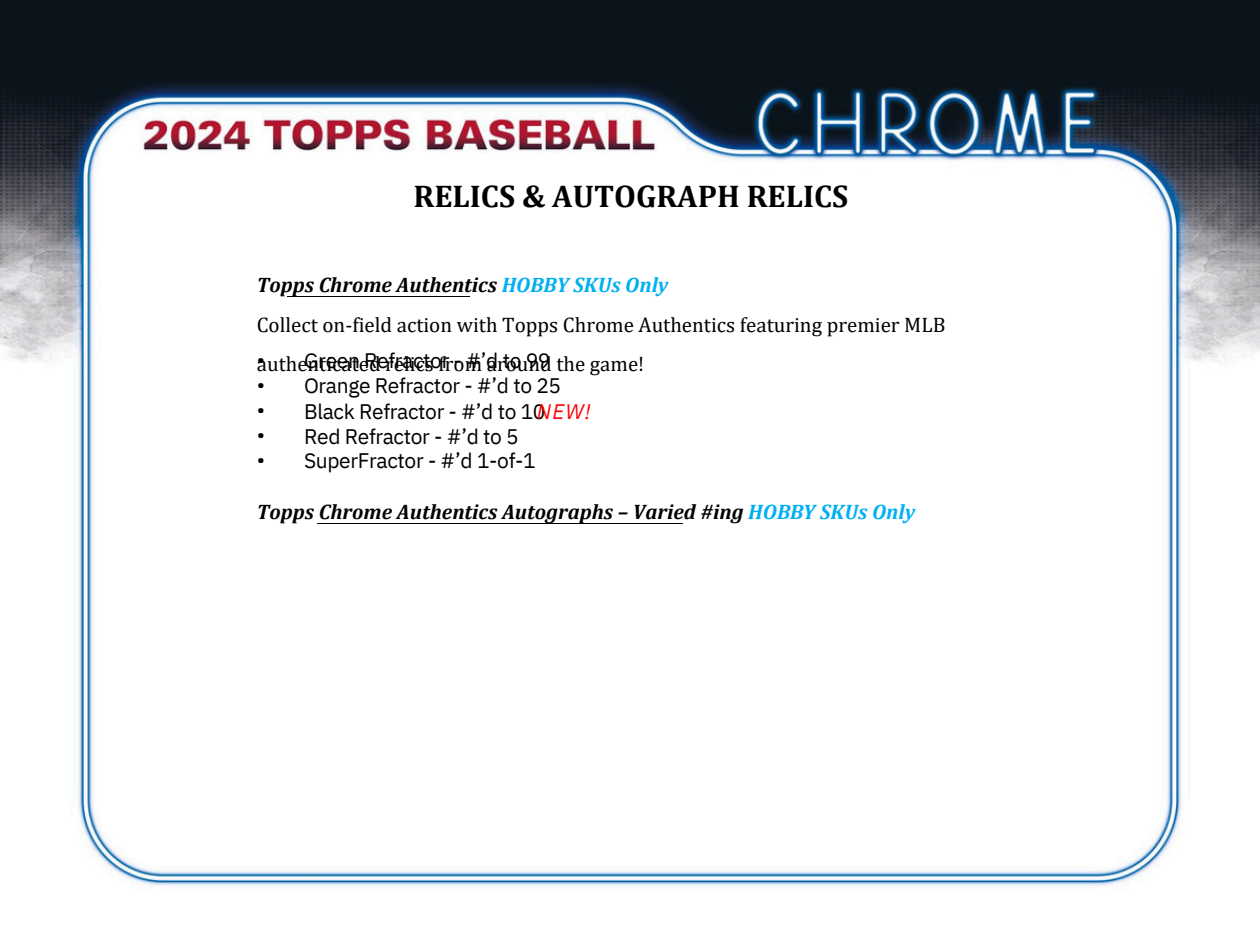
<style>
.page{position:relative;width:1260px;height:945px;background:#fff}
.page>*{position:absolute;margin:0;border:0;box-sizing:border-box;transform-origin:0 0}
.t1{font:700 31.5px "Cambria";color:#000}
.t2{font:21px/24.8px "IBM Plex Sans";letter-spacing:-.015em;color:#000}
.t3{font:21px "Cambria";color:#000}
.t4{font:italic 700 21px "Cambria";color:#000}
.t5{font:italic 21px "IBM Plex Sans";color:#f00}
.s1{color:#00b0f0}
</style>
<div class="page">
<img style="left:0;top:0;width:1260px;height:886px">
<hr style="left:318px;top:523px;width:365px;height:1px;background:#000">
<hr style="left:287px;top:296px;width:182px;height:1px;background:#000">
<h1 class="t1" style="left:414px;top:177px;width:436px">RELICS &amp; AUTOGRAPH RELICS</h1>
<p class="t4" style="left:257px;top:273px;width:413px">Topps Chrome Authentics <span class="s1">HOBBY SKUs Only</span></p>
<p class="t3" style="left:257px;top:312px;width:690px">Collect on-field action with Topps Chrome Authentics featuring premier MLB</p>
<p class="t3" style="left:257px;top:351px;width:389px">authenticated relics from around the game!</p>
<p class="t2" style="left:257px;top:347px;width:10px;text-align:justify">• • • • •</p>
<p class="t2" style="left:304px;top:348px;width:259px">Green Refractor - #’d to 99<br>Orange Refractor - #’d to 25</p>
<p class="t2" style="left:304px;top:398px;width:243px">Black Refractor - #’d to 10<br>Red Refractor - #’d to 5<br>SuperFractor - #’d 1-of-1</p>
<h2 class="t5" style="left:537px;top:398px;width:55px">NEW!</h2>
<p class="t4" style="left:257px;top:499px;width:660px">Topps Chrome Authentics Autographs – Varied #ing <span class="s1">HOBBY SKUs Only</span></p>
</div>
